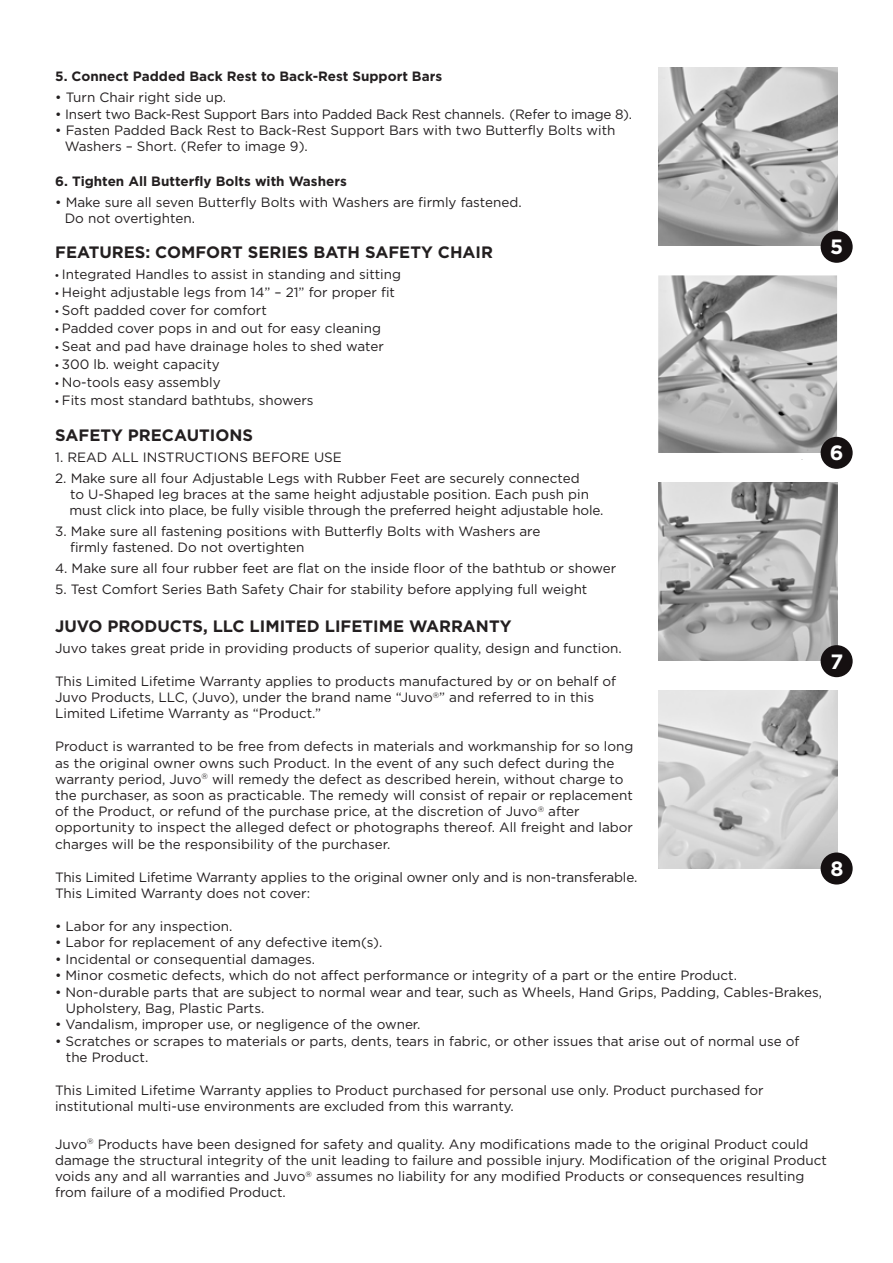
<style>
.page{position:relative;width:893px;height:1263px;background:#fff}
.page>*{position:absolute;margin:0;border:0;box-sizing:border-box;transform-origin:0 0}
.t1{font:700 20.7px "Gotham";color:#fff}
.t2{font:700 16.5px "Gotham";color:#231f20}
.t3{font:13.5px/16.2px "Gotham";color:#231f20}
.t4{font:700 13.5px "Gotham";color:#231f20}
.s1{font-family:"Myriad Pro"}
</style>
<div class="page">
<img style="left:658px;top:483px;width:179px;height:177px">
<img style="left:658px;top:68px;width:179px;height:177px">
<img style="left:658px;top:275px;width:179px;height:178px">
<div style="left:821px;top:231px;width:32px;height:32px;background:#151011;border-radius:50%"></div>
<div style="left:821px;top:437px;width:32px;height:32px;background:#151011;border-radius:50%"></div>
<div style="left:821px;top:645px;width:32px;height:32px;background:#151011;border-radius:50%"></div>
<img style="left:658px;top:690px;width:179px;height:178px">
<div style="left:821px;top:852px;width:32px;height:32px;background:#151011;border-radius:50%"></div>
<p class="t4" style="left:55px;top:69px;width:388px">5. Connect Padded Back Rest to Back-Rest Support Bars</p>
<p class="t3" style="left:55px;top:89px;width:172px">• Turn Chair right side up.</p>
<p class="t3" style="left:55px;top:106px;width:578px">• Insert two Back-Rest Support Bars into Padded Back Rest channels. (Refer to image 8).</p>
<p class="t3" style="left:65px;top:122px;width:552px;text-indent:-9px">• Fasten Padded Back Rest to Back-Rest Support Bars with two Butterfly Bolts with<br>Washers – Short. (Refer to image 9).</p>
<p class="t4" style="left:55px;top:173px;width:293px">6. Tighten All Butterfly Bolts with Washers</p>
<p class="t3" style="left:65px;top:194px;width:458px;text-indent:-9px">• Make sure all seven Butterfly Bolts with Washers are firmly fastened.<br>Do not overtighten.</p>
<p class="t2" style="left:55px;top:242px;width:439px">FEATURES: COMFORT SERIES BATH SAFETY CHAIR</p>
<p class="t3" style="left:55px;top:266px;width:347px"><span class="s1">•</span> Integrated Handles to assist in standing and sitting</p>
<p class="t3" style="left:55px;top:284px;width:341px"><span class="s1">•</span> Height adjustable legs from 14” – 21” for proper fit</p>
<p class="t3" style="left:55px;top:302px;width:213px"><span class="s1">•</span> Soft padded cover for comfort</p>
<p class="t3" style="left:55px;top:320px;width:327px"><span class="s1">•</span> Padded cover pops in and out for easy cleaning</p>
<p class="t3" style="left:55px;top:338px;width:330px"><span class="s1">•</span> Seat and pad have drainage holes to shed water</p>
<p class="t3" style="left:55px;top:356px;width:166px"><span class="s1">•</span> 300 lb. weight capacity</p>
<p class="t3" style="left:55px;top:373px;width:167px"><span class="s1">•</span> No-tools easy assembly</p>
<p class="t3" style="left:55px;top:391px;width:260px"><span class="s1">•</span> Fits most standard bathtubs, showers</p>
<p class="t2" style="left:55px;top:425px;width:199px">SAFETY PRECAUTIONS</p>
<p class="t3" style="left:55px;top:449px;width:288px">1. READ ALL INSTRUCTIONS BEFORE USE</p>
<p class="t3" style="left:70px;top:470px;width:535px;text-indent:-14px">2. Make sure all four Adjustable Legs with Rubber Feet are securely connected<br>to U-Shaped leg braces at the same height adjustable position. Each push pin must click into place, be fully visible through the preferred height adjustable hole.</p>
<p class="t3" style="left:70px;top:523px;width:472px;text-indent:-15px">3. Make sure all fastening positions with Butterfly Bolts with Washers are firmly fastened. Do not overtighten</p>
<p class="t3" style="left:55px;top:560px;width:562px">4. Make sure all four rubber feet are flat on the inside floor of the bathtub or shower</p>
<p class="t3" style="left:55px;top:581px;width:534px">5. Test Comfort Series Bath Safety Chair for stability before applying full weight</p>
<h1 class="t1" style="left:830px;top:235px;width:15px">5</h1>
<h1 class="t1" style="left:830px;top:441px;width:15px">6</h1>
<p class="t2" style="left:55px;top:616px;width:458px">JUVO PRODUCTS, LLC LIMITED LIFETIME WARRANTY</p>
<p class="t3" style="left:55px;top:640px;width:568px">Juvo takes great pride in providing products of superior quality, design and function.</p>
<p class="t3" style="left:55px;top:673px;width:562px">This Limited Lifetime Warranty applies to products manufactured by or on behalf of<br>Juvo Products, LLC, (Juvo), under the brand name “Juvo<sup>®</sup>” and referred to in this<br>Limited Lifetime Warranty as “Product.”</p>
<p class="t3" style="left:55px;top:738px;width:580px">Product is warranted to be free from defects in materials and workmanship for so long as the original owner owns such Product. In the event of any such defect during the warranty period, Juvo<sup>®</sup> will remedy the defect as described herein, without charge to the purchaser, as soon as practicable. The remedy will consist of repair or replacement of the Product, or refund of the purchase price, at the discretion of Juvo<sup>®</sup> after opportunity to inspect the alleged defect or photographs thereof. All freight and labor charges will be the responsibility of the purchaser.</p>
<p class="t3" style="left:55px;top:868px;width:584px">This Limited Lifetime Warranty applies to the original owner only and is non-transferable.<br>This Limited Warranty does not cover:</p>
<p class="t3" style="left:55px;top:917px;width:179px">• Labor for any inspection.</p>
<p class="t3" style="left:55px;top:934px;width:329px">• Labor for replacement of any defective item(s).</p>
<p class="t3" style="left:55px;top:950px;width:262px">• Incidental or consequential damages.</p>
<p class="t3" style="left:55px;top:967px;width:683px">• Minor cosmetic defects, which do not affect performance or integrity of a part or the entire Product.</p>
<p class="t3" style="left:66px;top:983px;width:758px;text-indent:-11px">• Non-durable parts that are subject to normal wear and tear, such as Wheels, Hand Grips, Padding, Cables-Brakes,<br>Upholstery, Bag, Plastic Parts.</p>
<p class="t3" style="left:55px;top:1016px;width:367px">• Vandalism, improper use, or negligence of the owner.</p>
<p class="t3" style="left:66px;top:1033px;width:735px;text-indent:-11px">• Scratches or scrapes to materials or parts, dents, tears in fabric, or other issues that arise out of normal use of the Product.</p>
<p class="t3" style="left:55px;top:1082px;width:710px">This Limited Lifetime Warranty applies to Product purchased for personal use only. Product purchased for institutional multi-use environments are excluded from this warranty.</p>
<p class="t3" style="left:55px;top:1136px;width:773px">Juvo<sup>®</sup> Products have been designed for safety and quality. Any modifications made to the original Product could damage the structural integrity of the unit leading to failure and possible injury. Modification of the original Product voids any and all warranties and Juvo<sup>®</sup> assumes no liability for any modified Products or consequences resulting from failure of a modified Product.</p>
<h1 class="t1" style="left:830px;top:649px;width:14px">7</h1>
<h1 class="t1" style="left:830px;top:857px;width:15px">8</h1>
</div>
